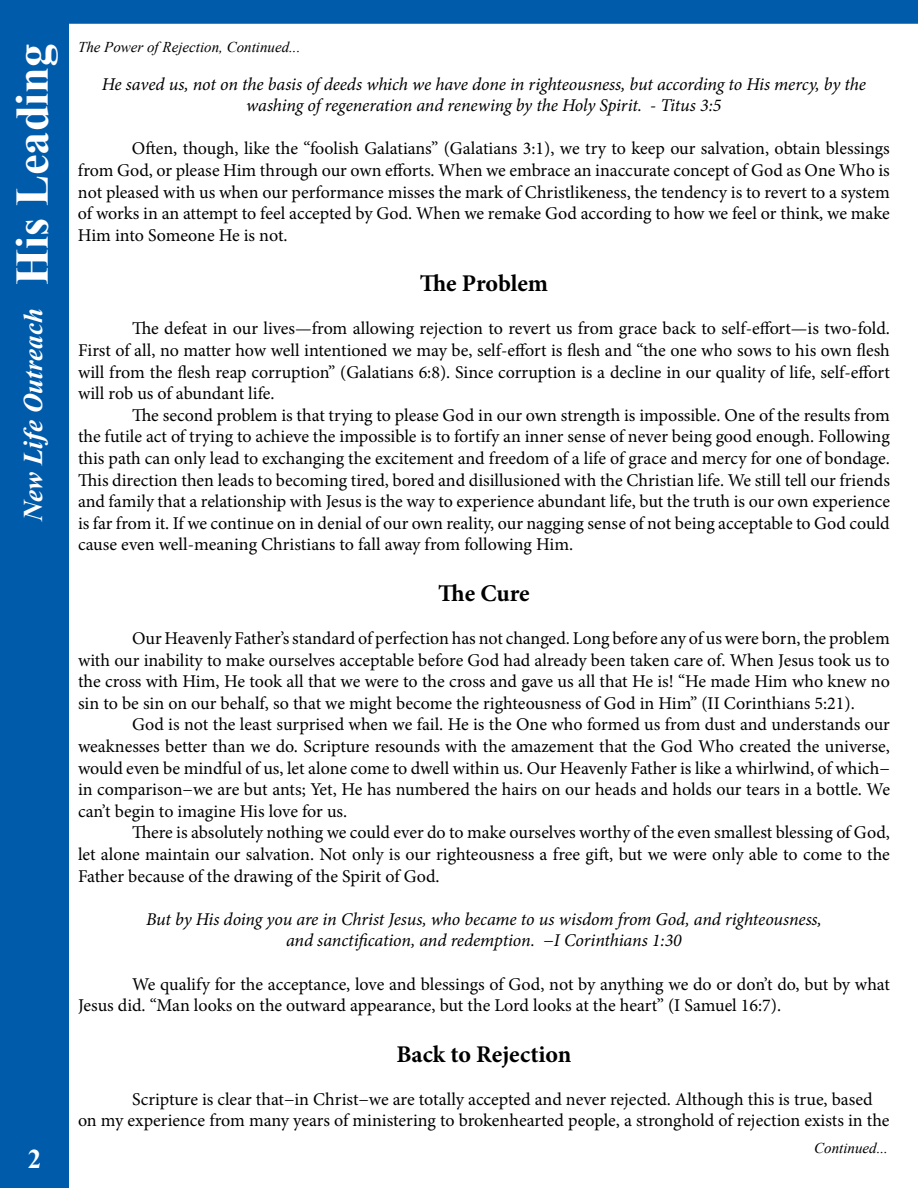
<style>
.page{position:relative;width:918px;height:1188px;background:#fff}
.page>*{position:absolute;margin:0;border:0;box-sizing:border-box;transform-origin:0 0}
.t1{font:700 46.5px "Times New Roman";color:#fff}
.t2{font:italic 700 27px "Times New Roman";color:#fff}
.t3{font:700 27px "Times New Roman";color:#fff}
.t4{font:700 24px "Minion Pro";letter-spacing:-.005em;color:#000}
.t5{font:18px/21.6px "Minion Pro";letter-spacing:-.005em;color:#000;text-align:justify}
.t6{font:italic 18px/21.6px "Minion Pro";letter-spacing:-.01em;color:#000;text-align:center}
.t7{font:italic 15px "Times New Roman";color:#000}
</style>
<div class="page">
<div style="left:1px;top:1px;width:916px;height:22px;background:#005baa"></div>
<div style="left:0;top:0;width:918px;height:24px;border:2px solid #005baa"></div>
<div style="left:1px;top:1px;width:67px;height:1186px;background:#005baa"></div>
<div style="left:0;top:0;width:69px;height:1188px;border:2px solid #005baa"></div>
<h1 class="t1" style="left:-1px;top:285px;width:243px;rotate:-90deg">His Leading</h1>
<h2 class="t2" style="left:14px;top:521px;width:214px;rotate:-90deg">New Life Outreach</h2>
<h2 class="t3" style="left:28px;top:1139px;width:15px">2</h2>
<p class="t7" style="left:78px;top:37px;width:224px">The Power of Rejection, Continued...</p>
<p class="t6" style="left:102px;top:73px;width:766px">He saved us, not on the basis of deeds which we have done in righteousness, but according to His mercy, by the washing of regeneration and renewing by the Holy Spirit. - Titus 3:5</p>
<p class="t5" style="left:78px;top:138px;width:813px;text-indent:54px">Often, though, like the “foolish Galatians” (Galatians 3:1), we try to keep our salvation, obtain blessings from God, or please Him through our own efforts. When we embrace an inaccurate concept of God as One Who is not pleased with us when our performance misses the mark of Christlikeness, the tendency is to revert to a system of works in an attempt to feel accepted by God. When we remake God according to how we feel or think, we make Him into Someone He is not.</p>
<h3 class="t4" style="left:420px;top:267px;width:130px">The Problem</h3>
<p class="t5" style="left:78px;top:318px;width:813px;text-indent:54px">The defeat in our lives—from allowing rejection to revert us from grace back to self-effort—is two-fold.<br>First of all, no matter how well intentioned we may be, self-effort is flesh and “the one who sows to his own flesh will from the flesh reap corruption” (Galatians 6:8). Since corruption is a decline in our quality of life, self-effort will rob us of abundant life.</p>
<p class="t5" style="left:78px;top:404px;width:814px;text-indent:54px">The second problem is that trying to please God in our own strength is impossible. One of the results from the futile act of trying to achieve the impossible is to fortify an inner sense of never being good enough. Following this path can only lead to exchanging the excitement and freedom of a life of grace and mercy for one of bondage.<br>This direction then leads to becoming tired, bored and disillusioned with the Christian life. We still tell our friends and family that a relationship with Jesus is the way to experience abundant life, but the truth is our own experience is far from it. If we continue on in denial of our own reality, our nagging sense of not being acceptable to God could cause even well-meaning Christians to fall away from following Him.</p>
<h3 class="t4" style="left:438px;top:576px;width:93px">The Cure</h3>
<p class="t5" style="left:78px;top:628px;width:813px;text-indent:54px">Our Heavenly Father’s standard of perfection has not changed. Long before any of us were born, the problem with our inability to make ourselves acceptable before God had already been taken care of. When Jesus took us to the cross with Him, He took all that we were to the cross and gave us all that He is! “He made Him who knew no sin to be sin on our behalf, so that we might become the righteousness of God in Him” (II Corinthians 5:21).</p>
<p class="t5" style="left:78px;top:714px;width:814px;text-indent:54px">God is not the least surprised when we fail. He is the One who formed us from dust and understands our weaknesses better than we do. Scripture resounds with the amazement that the God Who created the universe, would even be mindful of us, let alone come to dwell within us. Our Heavenly Father is like a whirlwind, of which− in comparison−we are but ants; Yet, He has numbered the hairs on our heads and holds our tears in a bottle. We can’t begin to imagine His love for us.</p>
<p class="t5" style="left:78px;top:822px;width:813px;text-indent:54px">There is absolutely nothing we could ever do to make ourselves worthy of the even smallest blessing of God, let alone maintain our salvation. Not only is our righteousness a free gift, but we were only able to come to the Father because of the drawing of the Spirit of God.</p>
<p class="t6" style="left:146px;top:908px;width:677px">But by His doing you are in Christ Jesus, who became to us wisdom from God, and righteousness, and sanctification, and redemption. −I Corinthians 1:30</p>
<p class="t5" style="left:78px;top:973px;width:813px;text-indent:54px">We qualify for the acceptance, love and blessings of God, not by anything we do or don’t do, but by what<br>Jesus did. “Man looks on the outward appearance, but the Lord looks at the heart” (I Samuel 16:7).</p>
<h3 class="t4" style="left:396px;top:1037px;width:177px">Back to Rejection</h3>
<p class="t5" style="left:78px;top:1088px;width:813px;text-indent:54px">Scripture is clear that−in Christ−we are totally accepted and never rejected. Although this is true, based on my experience from many years of ministering to brokenhearted people, a stronghold of rejection exists in the</p>
<p class="t7" style="left:814px;top:1138px;width:75px">Continued...</p>
</div>
